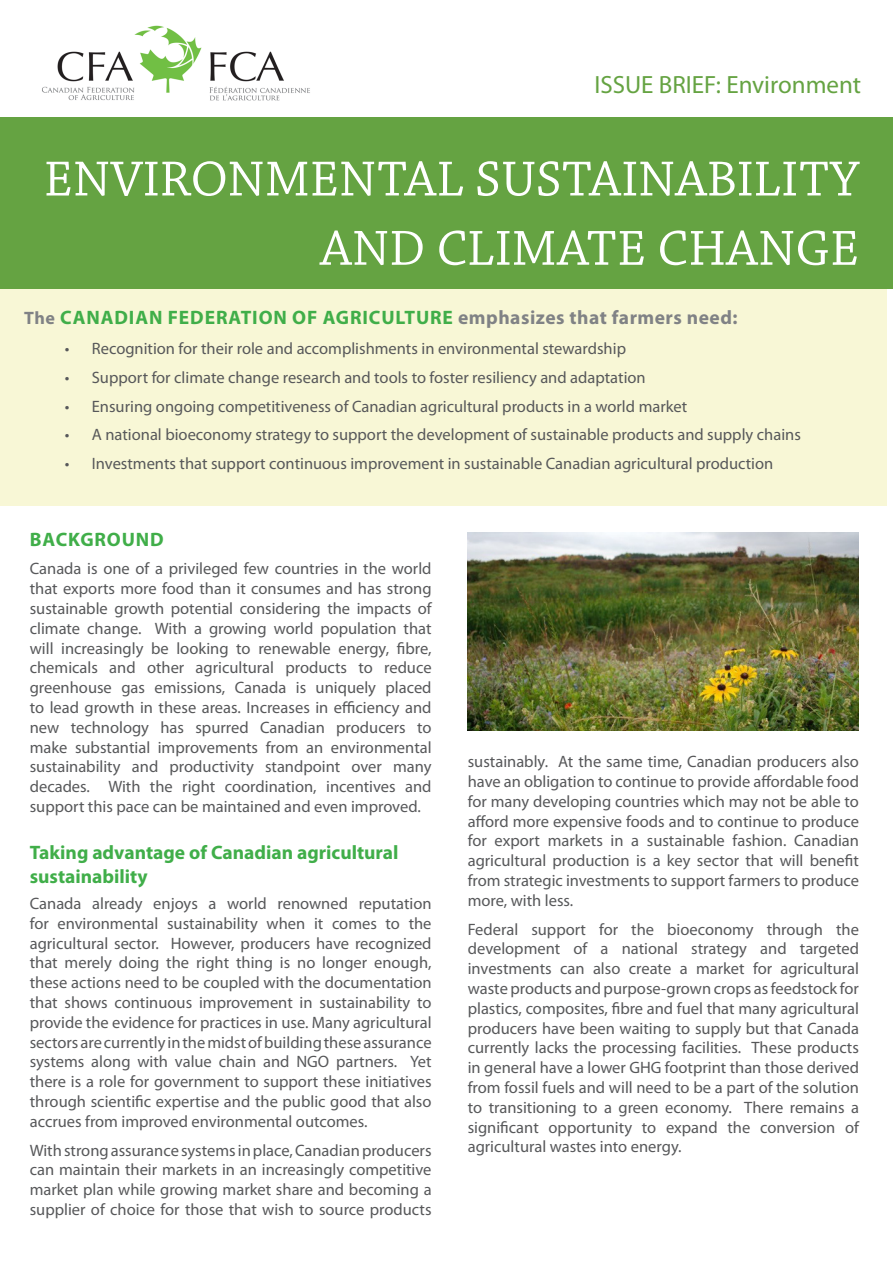
<style>
.page{position:relative;width:893px;height:1263px;background:#fff}
.page>*{position:absolute;margin:0;border:0;box-sizing:border-box;transform-origin:0 0}
.t1{font:51.9px/69.3px "Chaparral Pro";color:#fff;text-align:right}
.t2{font:25.05px "Myriad Pro";color:#65a342}
.Kicker{font:700 19.5px "Myriad Pro";letter-spacing:.035em;color:#40ae49}
.Subheader_2{font:700 19.5px/23.4px "Myriad Pro";color:#40ae49}
.Subheader_1{font:700 19.5px "Myriad Pro";letter-spacing:.045em;color:#40ae49}
.t3{font:16.5px/19.8px "Myriad Pro";color:#57585a;text-align:justify}
.s1{font-size:18px;color:#808285}
.s2{color:#808285}
</style>
<div class="page">
<div style="left:0;top:284px;width:887px;height:222px;background:#f8f7d6"></div>
<div style="left:0;top:117px;width:893px;height:172px;background:#65a342"></div>
<img style="left:42px;top:25px;width:268px;height:76px">
<img style="left:468px;top:532px;width:391px;height:198px">
<p class="t2" style="left:594px;top:69px;width:268px">ISSUE BRIEF: Environment</p>
<p class="t1" style="left:44px;top:146px;width:817px">ENVIRONMENTAL SUSTAINABILITY<br>AND CLIMATE CHANGE</p>
<p class="Kicker" style="left:24px;top:305px;width:715px"><span class="s1">The</span> CANADIAN FEDERATION OF AGRICULTURE <span class="s2">emphasizes that farmers need:</span></p>
<p class="t3" style="left:65px;top:338px;width:563px">• Recognition for their role and accomplishments in environmental stewardship</p>
<p class="t3" style="left:65px;top:367px;width:582px">• Support for climate change research and tools to foster resiliency and adaptation</p>
<p class="t3" style="left:65px;top:396px;width:624px">• Ensuring ongoing competitiveness of Canadian agricultural products in a world market</p>
<p class="t3" style="left:65px;top:425px;width:738px">• A national bioeconomy strategy to support the development of sustainable products and supply chains</p>
<p class="t3" style="left:65px;top:453px;width:710px">• Investments that support continuous improvement in sustainable Canadian agricultural production</p>
<p class="Subheader_1" style="left:30px;top:527px;width:135px">BACKGROUND</p>
<p class="t3" style="left:30px;top:559px;width:403px">Canada is one of a privileged few countries in the world that exports more food than it consumes and has strong sustainable growth potential considering the impacts of climate change. With a growing world population that will increasingly be looking to renewable energy, fibre, chemicals and other agricultural products to reduce greenhouse gas emissions, Canada is uniquely placed to lead growth in these areas. Increases in efficiency and new technology has spurred Canadian producers to make substantial improvements from an environmental sustainability and productivity standpoint over many decades. With the right coordination, incentives and support this pace can be maintained and even improved.</p>
<p class="Subheader_2" style="left:30px;top:840px;width:370px">Taking advantage of Canadian agricultural sustainability</p>
<p class="t3" style="left:30px;top:893px;width:403px">Canada already enjoys a world renowned reputation for environmental sustainability when it comes to the agricultural sector. However, producers have recognized that merely doing the right thing is no longer enough, these actions need to be coupled with the documentation that shows continuous improvement in sustainability to provide the evidence for practices in use. Many agricultural sectorsarecurrently inthemidstofbuildingtheseassurance systems along with value chain and NGO partners. Yet there is a role for government to support these initiatives through scientific expertise and the public good that also accrues from improved environmental outcomes.</p>
<p class="t3" style="left:30px;top:1140px;width:403px">Withstrongassurance systemsinplace,Canadianproducers can maintain their markets in an increasingly competitive market plan while growing market share and becoming a supplier of choice for those that wish to source products</p>
<p class="t3" style="left:468px;top:751px;width:393px">sustainably. At the same time, Canadian producers also have an obligation to continue to provide affordable food for many developing countries which may not be able to afford more expensive foods and to continue to produce for export markets in a sustainable fashion. Canadian agricultural production is a key sector that will benefit from strategic investments to support farmers to produce more, with less.</p>
<p class="t3" style="left:468px;top:919px;width:393px">Federal support for the bioeconomy through the development of a national strategy and targeted investments can also create a market for agricultural waste products and purpose-grown crops asfeedstock for plastics, composites, fibre and fuel that many agricultural producers have been waiting to supply but that Canada currently lacks the processing facilities. These products in general have a lower GHG footprint than those derived from fossil fuels and will need to be a part of the solution to transitioning to a green economy. There remains a significant opportunity to expand the conversion of agricultural wastes into energy.</p>
</div>
